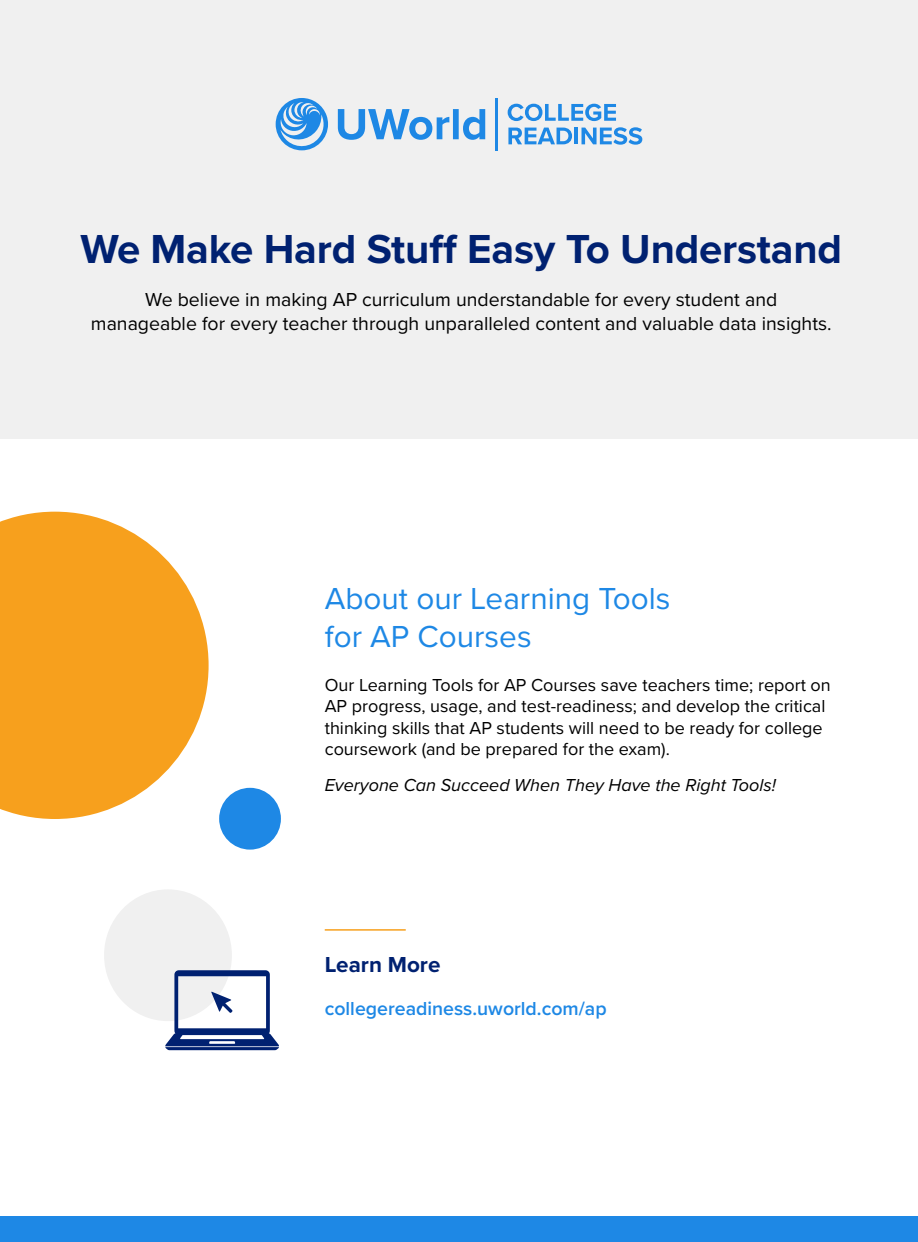
<style>
.page{position:relative;width:918px;height:1242px;background:#fff}
.page>*{position:absolute;margin:0;border:0;box-sizing:border-box;transform-origin:0 0}
.t1{font:700 42px "Proxima Nova";letter-spacing:-.005em;color:#002171}
.t2{font:31.5px/37.5px "Proxima Nova";color:#1e88e5}
.t3{font:700 22.5px "Proxima Nova";color:#002171}
.t4{font:19.5px/23.4px "Proxima Nova";color:#000;text-align:center}
.t5{font:600 19.5px "Proxima Nova";color:#1e88e5}
.t6{font:18px/21.6px "Proxima Nova";color:#000}
.t7{font:italic 18px "Proxima Nova";color:#000}
</style>
<div class="page">
<div style="left:0;top:1216px;width:918px;height:26px;background:#1e88e5"></div>
<div style="left:0;top:0;width:918px;height:439px;background:#f0f0f0"></div>
<hr style="left:495px;top:98px;width:3px;height:52px;background:#1e88e5">
<svg style="left:338px;top:109px;width:147px;height:31px"></svg>
<svg style="left:276px;top:98px;width:52px;height:52px"></svg>
<svg style="left:508px;top:104px;width:108px;height:17px"></svg>
<svg style="left:508px;top:128px;width:64px;height:16px"></svg>
<hr style="left:575px;top:128px;width:3px;height:16px;background:#1e88e5">
<svg style="left:582px;top:127px;width:60px;height:18px"></svg>
<div style="left:104px;top:889px;width:128px;height:132px;background:#f0f0f0;border-radius:50%"></div>
<svg style="left:165px;top:970px;width:114px;height:80px"></svg>
<div style="left:219px;top:788px;width:62px;height:62px;background:#1e88e5;border-radius:50%"></div>
<svg style="left:0;top:512px;width:209px;height:307px;fill:#f7a01d"></svg>
<hr style="left:325px;top:929px;width:81px;height:2px;background:#f7a01d">
<h1 class="t1" style="left:80px;top:217px;width:763px">We Make Hard Stuff Easy To Understand</h1>
<p class="t4" style="left:91px;top:287px;width:742px">We believe in making AP curriculum understandable for every student and manageable for every teacher through unparalleled content and valuable data insights.</p>
<h2 class="t2" style="left:325px;top:578px;width:347px">About our Learning Tools for AP Courses</h2>
<p class="t6" style="left:325px;top:673px;width:508px">Our Learning Tools for AP Courses save teachers time; report on AP progress, usage, and test-readiness; and develop the critical thinking skills that AP students will need to be ready for college coursework (and be prepared for the exam).</p>
<p class="t7" style="left:325px;top:771px;width:453px">Everyone Can Succeed When They Have the Right Tools!</p>
<p class="t3" style="left:325px;top:947px;width:117px">Learn More</p>
<p class="t5" style="left:325px;top:994px;width:283px">collegereadiness.uworld.com/ap</p>
</div>
